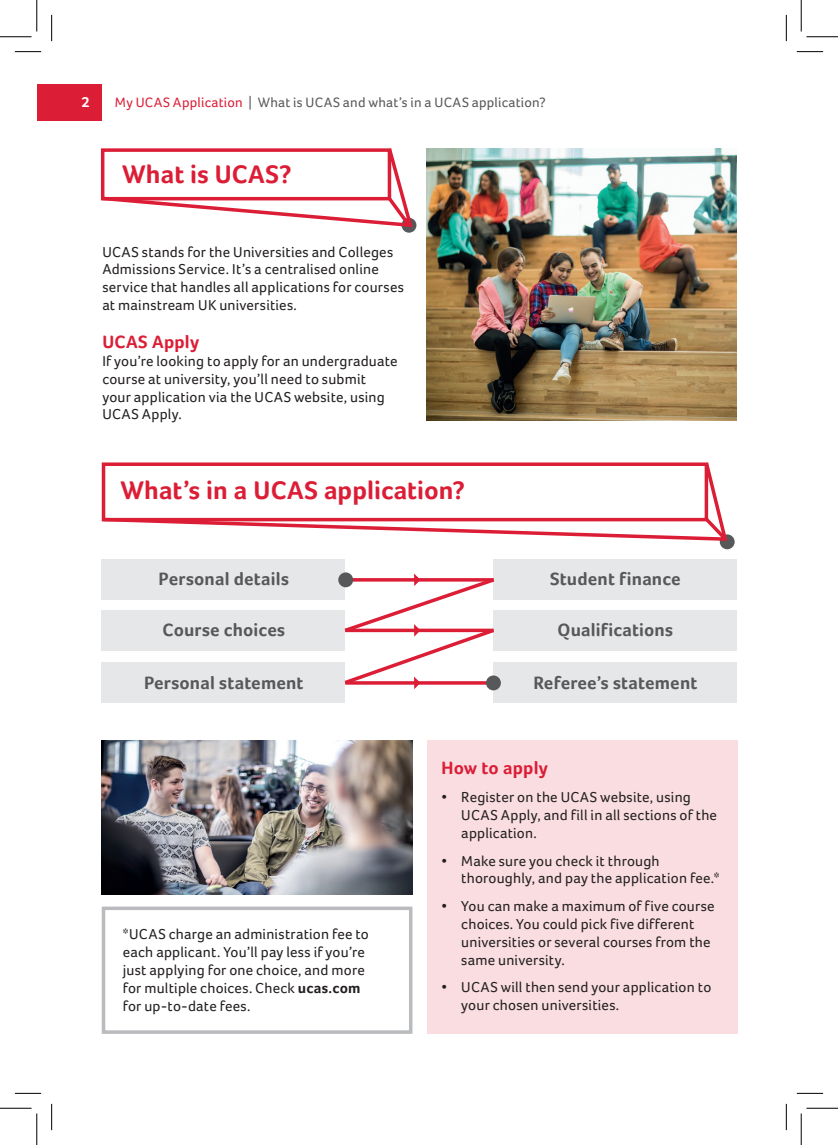
<style>
.page{position:relative;width:838px;height:1145px;background:#fff}
.page>*{position:absolute;margin:0;border:0;box-sizing:border-box;transform-origin:0 0}
.t1{font:700 26.25px "Foco";color:#dc1d36}
.t2{font:700 18.38px "Foco";letter-spacing:.01em;color:#57585a}
.t3{font:700 18.38px "Foco";letter-spacing:.01em;color:#dc1d36}
.t4{font:14.88px/17.8px "Foco";letter-spacing:.015em;color:#231f20}
.t5{font:700 14.88px "Foco";color:#fff}
.t6{font:14px "Foco";letter-spacing:.015em;color:#57585a}
.s1{color:#dc1d36}
.s2{font-weight:700}
</style>
<div class="page">
<div style="left:102px;top:907px;width:310px;height:127px;border:4px solid #babbbe"></div>
<img style="left:102px;top:740px;width:310px;height:155px">
<div style="left:427px;top:740px;width:310px;height:294px;background:#f9dde1"></div>
<img style="left:427px;top:148px;width:309px;height:272px">
<div style="left:37px;top:84px;width:64px;height:37px;background:#dc1d36"></div>
<svg style="left:401px;top:218px;width:15px;height:15px"></svg>
<div style="left:719px;top:534px;width:15px;height:15px;background:#57585a;border-radius:50%"></div>
<svg style="left:100px;top:148px;width:315px;height:82px"></svg>
<svg style="left:101px;top:462px;width:620px;height:79px"></svg>
<svg style="left:701px;top:514px;width:28px;height:29px"></svg>
<div style="left:102px;top:559px;width:243px;height:41px;background:#e6e7e9"></div>
<div style="left:493px;top:559px;width:244px;height:41px;background:#e6e7e9"></div>
<div style="left:102px;top:610px;width:243px;height:41px;background:#e6e7e9"></div>
<div style="left:493px;top:610px;width:244px;height:41px;background:#e6e7e9"></div>
<div style="left:102px;top:662px;width:243px;height:41px;background:#e6e7e9"></div>
<div style="left:493px;top:662px;width:244px;height:41px;background:#e6e7e9"></div>
<svg style="left:341px;top:573px;width:157px;height:118px"></svg>
<div style="left:338px;top:572px;width:15px;height:15px;background:#57585a;border-radius:50%"></div>
<div style="left:486px;top:676px;width:15px;height:14px;background:#57585a;border-radius:50%"></div>
<svg style="left:15px;top:51px;width:26px;height:1px"></svg>
<svg style="left:796px;top:51px;width:27px;height:1px"></svg>
<svg style="left:15px;top:1093px;width:26px;height:1px"></svg>
<svg style="left:796px;top:1093px;width:27px;height:1px"></svg>
<svg style="left:51px;top:15px;width:1px;height:26px"></svg>
<svg style="left:51px;top:1104px;width:1px;height:26px"></svg>
<svg style="left:786px;top:15px;width:1px;height:26px"></svg>
<svg style="left:786px;top:1104px;width:1px;height:26px"></svg>
<hr style="left:0;top:36px;width:32px;height:1px;background:#000">
<hr style="left:806px;top:36px;width:31px;height:1px;background:#000">
<hr style="left:0;top:1108px;width:32px;height:1px;background:#000">
<hr style="left:806px;top:1108px;width:31px;height:1px;background:#000">
<hr style="left:36px;top:0;width:1px;height:31px;background:#000">
<hr style="left:36px;top:1113px;width:1px;height:32px;background:#000">
<hr style="left:800px;top:0;width:1px;height:31px;background:#000">
<hr style="left:800px;top:1113px;width:1px;height:32px;background:#000">
<p class="t5" style="left:81px;top:93px;width:10px">2</p>
<p class="t6" style="left:115px;top:95px;width:432px"><span class="s1">My UCAS Application</span> | What is UCAS and what’s in a UCAS application?</p>
<p class="t1" style="left:122px;top:159px;width:171px">What is UCAS?</p>
<p class="t4" style="left:102px;top:243px;width:303px">UCAS stands for the Universities and Colleges Admissions Service. It’s a centralised online service that handles all applications for courses at mainstream UK universities.</p>
<p class="t3" style="left:102px;top:331px;width:98px">UCAS Apply</p>
<p class="t4" style="left:102px;top:352px;width:297px">If you’re looking to apply for an undergraduate course at university, you’ll need to submit your application via the UCAS website, using UCAS Apply.</p>
<p class="t1" style="left:120px;top:475px;width:346px">What’s in a UCAS application?</p>
<p class="t2" style="left:550px;top:568px;width:132px">Student finance</p>
<p class="t2" style="left:159px;top:568px;width:132px">Personal details</p>
<p class="t2" style="left:162px;top:619px;width:124px">Course choices</p>
<p class="t2" style="left:557px;top:619px;width:117px">Qualifications</p>
<p class="t2" style="left:144px;top:672px;width:161px">Personal statement</p>
<p class="t2" style="left:533px;top:672px;width:165px">Referee’s statement</p>
<p class="t4" style="left:123px;top:925px;width:247px">*UCAS charge an administration fee to each applicant. You’ll pay less if you’re just applying for one choice, and more for multiple choices. Check <span class="s2">ucas.com </span>for up-to-date fees.</p>
<p class="t3" style="left:441px;top:757px;width:108px">How to apply</p>
<p class="t4" style="left:461px;top:788px;width:257px;text-indent:-20px">• Register on the UCAS website, using<br>UCAS Apply, and fill in all sections of the application.</p>
<p class="t4" style="left:461px;top:851px;width:260px;text-indent:-20px">• Make sure you check it through thoroughly, and pay the application fee.*</p>
<p class="t4" style="left:461px;top:897px;width:255px;text-indent:-20px">• You can make a maximum of five course choices. You could pick five different universities or several courses from the same university.</p>
<p class="t4" style="left:461px;top:978px;width:251px;text-indent:-20px">• UCAS will then send your application to your chosen universities.</p>
</div>
